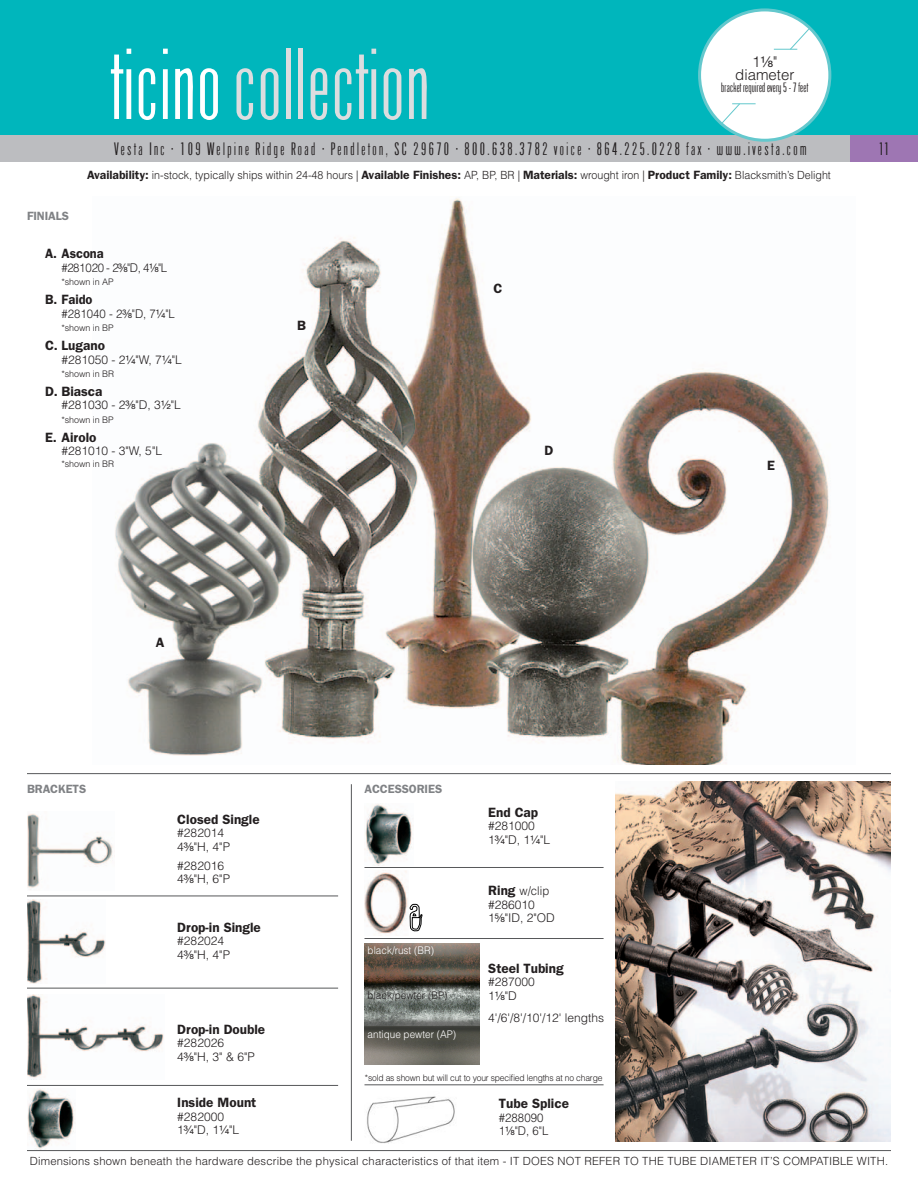
<style>
.page{position:relative;width:918px;height:1188px;background:#fff}
.page>*{position:absolute;margin:0;border:0;box-sizing:border-box;transform-origin:0 0}
.t1{font:100.5px "Phaeton";color:#dcdddf}
.t2{font:18px "Phaeton";letter-spacing:.12em;color:#231f20}
.t3{font:300 15px/13.5px "Helvetica LT Std";color:#231f20;text-align:center}
.t4{font:600 13.5px "Franklin Gothic";color:#231f20}
.t5{font:13.5px "Phaeton";color:#231f20}
.t6{font:600 13.5px "Franklin Gothic";color:#231f20;scale:.95 1}
.t7{font:300 12px/13.5px "Helvetica LT Std";color:#231f20}
.t8{font:300 12px/13.5px "Helvetica LT Std";color:#231f20;scale:.95 1}
.t9{font:600 12px "Franklin Gothic";letter-spacing:-.005em;color:#808285}
.t10{font:300 11.25px "Helvetica LT Std";letter-spacing:.015em;color:#231f20;scale:.95 1}
.t11{font:300 11.25px "Helvetica LT Std";letter-spacing:.015em;color:#231f20}
.t12{font:300 10.5px "Helvetica LT Std";color:#fff;scale:.95 1}
.t13{font:300 10.5px "Helvetica LT Std";color:#231f20;scale:.95 1}
.t14{font:300 9px "Helvetica LT Std";letter-spacing:-.02em;color:#231f20;scale:.95 1}
.t15{font:300 9px "Helvetica LT Std";letter-spacing:-.02em;color:#231f20}
.s1{color:#fff}
.s2{font-family:"Helvetica LT Std Fractions";font-weight:400}
.s3{font-family:"Franklin Gothic";font-weight:600;font-size:12px}
.s4{font-family:"Franklin Gothic";font-weight:600;font-size:13.5px}
</style>
<div class="page">
<div style="left:0;top:0;width:918px;height:162px;background:#00b6bc"></div>
<div style="left:0;top:135px;width:918px;height:27px;background:#bcbdc0"></div>
<div style="left:850px;top:135px;width:68px;height:27px;background:#9e76b3"></div>
<img style="left:115px;top:198px;width:715px;height:567px">
<hr style="left:27px;top:773px;width:864px;height:1px;background:#57585a">
<hr style="left:351px;top:784px;width:1px;height:357px;background:#57585a">
<hr style="left:364px;top:1084px;width:240px;height:1px;background:#57585a">
<img style="left:367px;top:1096px;width:88px;height:48px">
<div style="left:700px;top:10px;width:130px;height:130px;background:#fff;border-radius:50%"></div>
<div style="left:698px;top:8px;width:133px;height:134px;border:3px solid #64c8cd;border-radius:50%"></div>
<svg style="left:774px;top:28px;width:36px;height:22px"></svg>
<svg style="left:721px;top:103px;width:35px;height:22px"></svg>
<img style="left:27px;top:813px;width:86px;height:77px">
<img style="left:27px;top:900px;width:79px;height:83px">
<img style="left:27px;top:995px;width:137px;height:85px">
<img style="left:27px;top:1089px;width:47px;height:61px">
<hr style="left:27px;top:988px;width:311px;height:1px;background:#57585a">
<hr style="left:27px;top:896px;width:311px;height:1px;background:#57585a">
<hr style="left:27px;top:1085px;width:311px;height:1px;background:#57585a">
<img style="left:365px;top:804px;width:47px;height:61px">
<hr style="left:364px;top:867px;width:240px;height:1px;background:#57585a">
<img style="left:365px;top:871px;width:43px;height:63px">
<hr style="left:364px;top:938px;width:240px;height:1px;background:#57585a">
<img style="left:365px;top:943px;width:115px;height:122px">
<img style="left:615px;top:781px;width:276px;height:361px">
<svg style="left:410px;top:904px;width:12px;height:27px"></svg>
<hr style="left:27px;top:1150px;width:864px;height:1px;background:#57585a">
<h1 class="t1" style="left:111px;top:31px;width:321px"><span class="s1">ticino</span>collection</h1>
<p class="t3" style="left:735px;top:55px;width:61px">1<span class="s2">⅛</span>" diameter</p>
<p class="t5" style="left:721px;top:81px;width:89px">bracket required every 5 - 7 feet</p>
<p class="t9" style="left:27px;top:209px;width:44px">FINIALS</p>
<h2 class="t2" style="left:114px;top:139px;width:694px">Vesta Inc • 109 Welpine Ridge Road • Pendleton, SC 29670 • 800.638.3782 voice • 864.225.0228 fax • www.ivesta.com</h2>
<h2 class="t2" style="left:879px;top:139px;width:12px">11</h2>
<p class="t10" style="left:87px;top:168px;width:785px"><span class="s3">Availability:</span> in-stock, typically ships within 24-48 hours | <span class="s3">Available Finishes:</span> AP, BP, BR | <span class="s3">Materials:</span> wrought iron | <span class="s3">Product Family:</span> Blacksmith’s Delight</p>
<p class="t6" style="left:45px;top:246px;width:63px">A. Ascona</p>
<p class="t8" style="left:62px;top:261px;width:113px">#281020 - 2<span class="s2">⅜</span>"D, 4<span class="s2">⅛</span>"L</p>
<p class="t15" style="left:62px;top:276px;width:54px">*shown in AP</p>
<p class="t6" style="left:45px;top:292px;width:52px">B. Faido</p>
<p class="t8" style="left:62px;top:307px;width:121px">#281040 - 2<span class="s2">⅜</span>"D, 7<span class="s2">¼</span>"L</p>
<p class="t15" style="left:62px;top:322px;width:54px">*shown in BP</p>
<p class="t4" style="left:45px;top:337px;width:61px">C. Lugano</p>
<p class="t7" style="left:62px;top:352px;width:122px">#281050 - 2<span class="s2">¼</span>"W, 7<span class="s2">¼</span>"L</p>
<p class="t15" style="left:62px;top:368px;width:54px">*shown in BR</p>
<p class="t4" style="left:45px;top:383px;width:59px">D. Biasca</p>
<p class="t7" style="left:62px;top:398px;width:121px">#281030 - 2<span class="s2">⅜</span>"D, 3<span class="s2">½</span>"L</p>
<p class="t15" style="left:62px;top:414px;width:54px">*shown in BP</p>
<p class="t4" style="left:45px;top:429px;width:53px">E. Airolo</p>
<p class="t7" style="left:62px;top:444px;width:102px">#281010 - 3"W, 5"L</p>
<p class="t15" style="left:62px;top:459px;width:54px">*shown in BR</p>
<p class="t4" style="left:297px;top:318px;width:10px">B</p>
<p class="t4" style="left:494px;top:280px;width:10px">C</p>
<p class="t4" style="left:544px;top:443px;width:10px">D</p>
<p class="t4" style="left:156px;top:634px;width:10px">A</p>
<p class="t9" style="left:27px;top:781px;width:61px">BRACKETS</p>
<p class="t9" style="left:364px;top:781px;width:79px">ACCESSORIES</p>
<p class="t4" style="left:177px;top:811px;width:84px">Closed Single</p>
<p class="t7" style="left:177px;top:826px;width:54px">#282014<br>4<span class="s2">⅜</span>"H, 4"P</p>
<p class="t7" style="left:177px;top:859px;width:54px">#282016<br>4<span class="s2">⅜</span>"H, 6"P</p>
<p class="t4" style="left:177px;top:919px;width:85px">Drop-in Single</p>
<p class="t7" style="left:177px;top:934px;width:54px">#282024<br>4<span class="s2">⅜</span>"H, 4"P</p>
<p class="t4" style="left:177px;top:1021px;width:89px">Drop-in Double</p>
<p class="t7" style="left:177px;top:1036px;width:79px">#282026<br>4<span class="s2">⅜</span>"H, 3" &amp; 6"P</p>
<p class="t4" style="left:177px;top:1095px;width:81px">Inside Mount</p>
<p class="t7" style="left:177px;top:1110px;width:64px">#282000<br>1<span class="s2">¾</span>"D, 1<span class="s2">¼</span>"L</p>
<p class="t12" style="left:368px;top:944px;width:72px">black/rust (BR)</p>
<p class="t13" style="left:368px;top:988px;width:86px">black/pewter (BP)</p>
<p class="t12" style="left:368px;top:1028px;width:95px">antique pewter (AP)</p>
<p class="t4" style="left:488px;top:804px;width:51px">End Cap</p>
<p class="t7" style="left:488px;top:819px;width:64px">#281000<br>1<span class="s2">¾</span>"D, 1<span class="s2">¼</span>"L</p>
<p class="t8" style="left:488px;top:884px;width:72px"><span class="s4">Ring</span> w/clip #286010<br>1<span class="s2">⅝</span>"ID, 2"OD</p>
<p class="t4" style="left:488px;top:960px;width:77px">Steel Tubing</p>
<p class="t7" style="left:488px;top:975px;width:48px">#287000<br>1<span class="s2">⅛</span>"D</p>
<p class="t7" style="left:488px;top:1011px;width:118px">4'/6'/8'/10'/12' lengths</p>
<p class="t14" style="left:365px;top:1073px;width:252px">*sold as shown but will cut to your specified lengths at no charge</p>
<p class="t4" style="left:499px;top:1095px;width:72px">Tube Splice</p>
<p class="t8" style="left:499px;top:1110px;width:54px">#288090<br>1<span class="s2">⅛</span>"D, 6"L</p>
<p class="t4" style="left:767px;top:457px;width:9px">E</p>
<p class="t11" style="left:30px;top:1154px;width:860px">Dimensions shown beneath the hardware describe the physical characteristics of that item - IT DOES NOT REFER TO THE TUBE DIAMETER IT’S COMPATIBLE WITH.</p>
</div>
